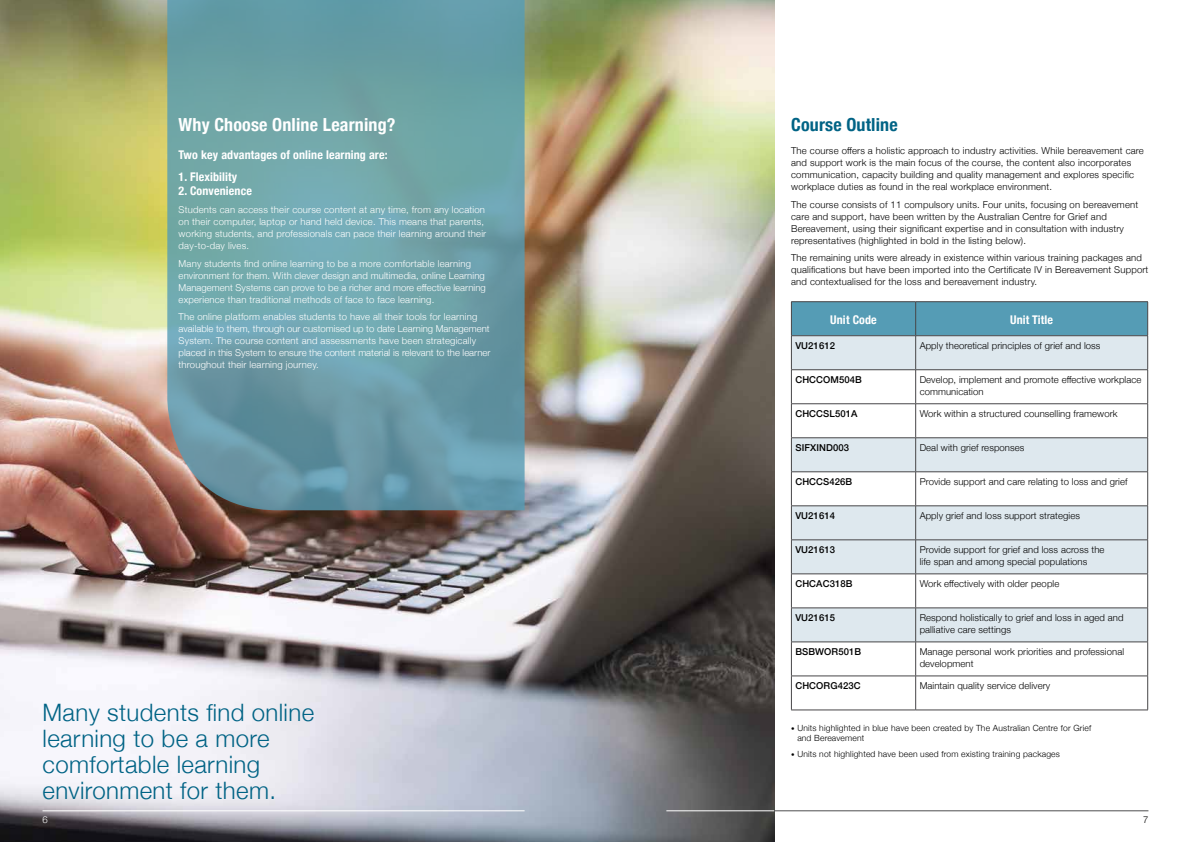
<style>
.page{position:relative;width:1191px;height:842px;background:#fff}
.page>*{position:absolute;margin:0;border:0;box-sizing:border-box;transform-origin:0 0}
.t1{font:300 24px/26px "Helvetica Neue";letter-spacing:.015em;color:#006385}
.t2{font:700 condensed 18px "Helvetica Neue";letter-spacing:.01em;color:#fff}
.t3{font:700 condensed 18px "Helvetica Neue";letter-spacing:.01em;color:#006385}
.t4{font:700 condensed 12px "Helvetica Neue";letter-spacing:.01em;color:#fff}
.t5{font:300 9.5px/12px "Helvetica Neue";letter-spacing:.02em;color:#000}
.t6{font:300 9.5px/12px "Helvetica Neue";letter-spacing:.02em;color:#fff}
.t7{font:500 9.5px "Helvetica Neue";letter-spacing:.01em;color:#000}
.t8{font:300 8.5px/10px "Helvetica Neue";letter-spacing:.02em;color:#000}
.s1{font-size:7px}
</style>
<div class="page">
<img style="left:0;top:0;width:774px;height:842px">
<hr style="left:774px;top:810px;width:374px;height:1px;background:#4d4d4f">
<hr style="left:43px;top:810px;width:481px;height:1px;background:#fff">
<hr style="left:666px;top:810px;width:108px;height:1px;background:#fff">
<svg style="left:167px;top:0;width:357px;height:510px;background:#6c9fa7"></svg>
<div style="left:792px;top:302px;width:355px;height:33px;background:#559cb5"></div>
<svg style="left:792px;top:336px;width:355px;height:306px;fill:#dee8ee"></svg>
<hr style="left:791px;top:335px;width:124px;height:1px;background:#474648">
<hr style="left:915px;top:335px;width:233px;height:1px;background:#474648">
<hr style="left:791px;top:369px;width:124px;height:1px;background:#474648">
<hr style="left:915px;top:369px;width:233px;height:1px;background:#474648">
<hr style="left:791px;top:403px;width:124px;height:1px;background:#474648">
<hr style="left:915px;top:403px;width:233px;height:1px;background:#474648">
<hr style="left:791px;top:437px;width:124px;height:1px;background:#474648">
<hr style="left:915px;top:437px;width:233px;height:1px;background:#474648">
<hr style="left:791px;top:471px;width:124px;height:1px;background:#474648">
<hr style="left:915px;top:471px;width:233px;height:1px;background:#474648">
<hr style="left:791px;top:506px;width:124px;height:1px;background:#474648">
<hr style="left:915px;top:506px;width:233px;height:1px;background:#474648">
<hr style="left:791px;top:540px;width:124px;height:1px;background:#474648">
<hr style="left:915px;top:540px;width:233px;height:1px;background:#474648">
<hr style="left:791px;top:574px;width:124px;height:1px;background:#474648">
<hr style="left:915px;top:574px;width:233px;height:1px;background:#474648">
<hr style="left:791px;top:608px;width:124px;height:1px;background:#474648">
<hr style="left:915px;top:608px;width:233px;height:1px;background:#474648">
<hr style="left:791px;top:642px;width:124px;height:1px;background:#474648">
<hr style="left:915px;top:642px;width:233px;height:1px;background:#474648">
<hr style="left:791px;top:676px;width:124px;height:1px;background:#474648">
<hr style="left:915px;top:676px;width:233px;height:1px;background:#474648">
<hr style="left:915px;top:301px;width:233px;height:1px;background:#474648">
<hr style="left:1147px;top:302px;width:1px;height:33px;background:#474648">
<hr style="left:1147px;top:336px;width:1px;height:33px;background:#474648">
<hr style="left:1147px;top:370px;width:1px;height:33px;background:#474648">
<hr style="left:1147px;top:404px;width:1px;height:33px;background:#474648">
<hr style="left:1147px;top:438px;width:1px;height:33px;background:#474648">
<hr style="left:1147px;top:472px;width:1px;height:34px;background:#474648">
<hr style="left:1147px;top:506px;width:1px;height:34px;background:#474648">
<hr style="left:1147px;top:540px;width:1px;height:34px;background:#474648">
<hr style="left:1147px;top:574px;width:1px;height:34px;background:#474648">
<hr style="left:1147px;top:608px;width:1px;height:34px;background:#474648">
<hr style="left:1147px;top:642px;width:1px;height:34px;background:#474648">
<hr style="left:1147px;top:676px;width:1px;height:34px;background:#474648">
<hr style="left:915px;top:710px;width:233px;height:1px;background:#474648">
<hr style="left:791px;top:301px;width:124px;height:1px;background:#474648">
<hr style="left:791px;top:302px;width:1px;height:33px;background:#474648">
<hr style="left:915px;top:302px;width:1px;height:33px;background:#474648">
<hr style="left:791px;top:336px;width:1px;height:33px;background:#474648">
<hr style="left:915px;top:336px;width:1px;height:33px;background:#474648">
<hr style="left:791px;top:370px;width:1px;height:33px;background:#474648">
<hr style="left:915px;top:370px;width:1px;height:33px;background:#474648">
<hr style="left:791px;top:404px;width:1px;height:33px;background:#474648">
<hr style="left:915px;top:404px;width:1px;height:33px;background:#474648">
<hr style="left:791px;top:438px;width:1px;height:33px;background:#474648">
<hr style="left:915px;top:438px;width:1px;height:33px;background:#474648">
<hr style="left:791px;top:472px;width:1px;height:34px;background:#474648">
<hr style="left:915px;top:472px;width:1px;height:34px;background:#474648">
<hr style="left:791px;top:506px;width:1px;height:34px;background:#474648">
<hr style="left:915px;top:506px;width:1px;height:34px;background:#474648">
<hr style="left:791px;top:540px;width:1px;height:34px;background:#474648">
<hr style="left:915px;top:540px;width:1px;height:34px;background:#474648">
<hr style="left:791px;top:574px;width:1px;height:34px;background:#474648">
<hr style="left:915px;top:574px;width:1px;height:34px;background:#474648">
<hr style="left:791px;top:608px;width:1px;height:34px;background:#474648">
<hr style="left:915px;top:608px;width:1px;height:34px;background:#474648">
<hr style="left:791px;top:642px;width:1px;height:34px;background:#474648">
<hr style="left:915px;top:642px;width:1px;height:34px;background:#474648">
<hr style="left:791px;top:676px;width:1px;height:34px;background:#474648">
<hr style="left:915px;top:676px;width:1px;height:34px;background:#474648">
<hr style="left:791px;top:710px;width:124px;height:1px;background:#474648">
<h2 class="t2" style="left:179px;top:109px;width:218px">Why Choose Online Learning?</h2>
<p class="t4" style="left:179px;top:145px;width:210px">Two key advantages of online learning are:</p>
<p class="t4" style="left:179px;top:167px;width:60px">1. Flexibility</p>
<p class="t4" style="left:179px;top:181px;width:75px">2. Convenience</p>
<p class="t6" style="left:179px;top:203px;width:309px">Students can access their course content at any time, from any location on their computer, laptop or hand held device. This means that parents, working students, and professionals can pace their learning around their day-to-day lives.</p>
<p class="t6" style="left:179px;top:257px;width:309px">Many students find online learning to be a more comfortable learning environment for them. With clever design and multimedia, online Learning Management Systems can prove to be a richer and more effective learning experience than traditional methods of face to face learning.</p>
<p class="t6" style="left:179px;top:310px;width:313px">The online platform enables students to have all their tools for learning available to them, through our customised up to date Learning Management System. The course content and assessments have been strategically placed in this System to ensure the content material is relevant to the learner throughout their learning journey.</p>
<h1 class="t1" style="left:43px;top:698px;width:273px">Many students find online learning to be a more comfortable learning environment for them.</h1>
<h2 class="t3" style="left:791px;top:109px;width:108px">Course Outline</h2>
<p class="t5" style="left:791px;top:144px;width:354px">The course offers a holistic approach to industry activities. While bereavement care and support work is the main focus of the course, the content also incorporates communication, capacity building and quality management and explores specific workplace duties as found in the real workplace environment.</p>
<p class="t5" style="left:791px;top:198px;width:349px">The course consists of 11 compulsory units. Four units, focusing on bereavement care and support, have been written by the Australian Centre for Grief and Bereavement, using their significant expertise and in consultation with industry representatives (highlighted in bold in the listing below).</p>
<p class="t5" style="left:791px;top:251px;width:359px">The remaining units were already in existence within various training packages and qualifications but have been imported into the Certificate IV in Bereavement Support and contextualised for the loss and bereavement industry.</p>
<p class="t4" style="left:830px;top:310px;width:48px">Unit Code</p>
<p class="t4" style="left:1010px;top:310px;width:44px">Unit Title</p>
<p class="t7" style="left:795px;top:338px;width:41px">VU21612</p>
<p class="t5" style="left:919px;top:339px;width:182px">Apply theoretical principles of grief and loss</p>
<p class="t7" style="left:795px;top:372px;width:68px">CHCCOM504B</p>
<p class="t5" style="left:919px;top:373px;width:223px">Develop, implement and promote effective workplace communication</p>
<p class="t7" style="left:795px;top:406px;width:64px">CHCCSL501A</p>
<p class="t5" style="left:919px;top:407px;width:199px">Work within a structured counselling framework</p>
<p class="t7" style="left:795px;top:440px;width:55px">SIFXIND003</p>
<p class="t5" style="left:919px;top:441px;width:106px">Deal with grief responses</p>
<p class="t7" style="left:795px;top:474px;width:58px">CHCCS426B</p>
<p class="t5" style="left:919px;top:475px;width:209px">Provide support and care relating to loss and grief</p>
<p class="t7" style="left:795px;top:508px;width:41px">VU21614</p>
<p class="t5" style="left:919px;top:509px;width:162px">Apply grief and loss support strategies</p>
<p class="t7" style="left:795px;top:542px;width:41px">VU21613</p>
<p class="t5" style="left:919px;top:543px;width:186px">Provide support for grief and loss across the life span and among special populations</p>
<p class="t7" style="left:795px;top:576px;width:59px">CHCAC318B</p>
<p class="t5" style="left:919px;top:577px;width:141px">Work effectively with older people</p>
<p class="t7" style="left:795px;top:610px;width:41px">VU21615</p>
<p class="t5" style="left:919px;top:611px;width:205px">Respond holistically to grief and loss in aged and palliative care settings</p>
<p class="t7" style="left:795px;top:644px;width:67px">BSBWOR501B</p>
<p class="t5" style="left:919px;top:645px;width:206px">Manage personal work priorities and professional development</p>
<p class="t7" style="left:795px;top:678px;width:67px">CHCORG423C</p>
<p class="t5" style="left:919px;top:679px;width:132px">Maintain quality service delivery</p>
<p class="t8" style="left:797px;top:722px;width:295px;text-indent:-6px"><span class="s1">•</span> Units highlighted in blue have been created by The Australian Centre for Grief and Bereavement</p>
<p class="t8" style="left:791px;top:748px;width:270px"><span class="s1">•</span> Units not highlighted have been used from existing training packages</p>
<p class="t6" style="left:43px;top:812px;width:7px">6</p>
<p class="t5" style="left:1143px;top:812px;width:7px">7</p>
</div>
